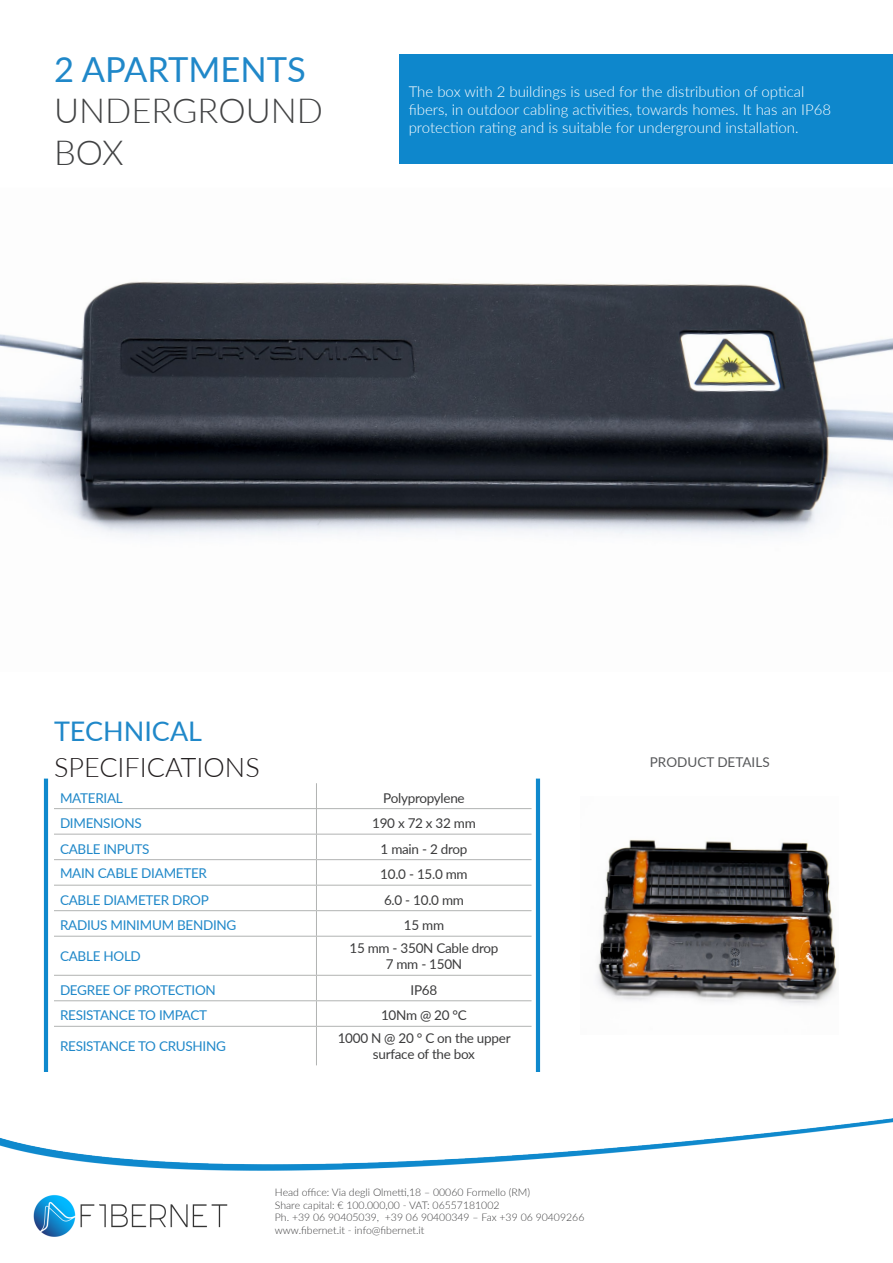
<style>
.page{position:relative;width:893px;height:1263px;background:#fff}
.page>*{position:absolute;margin:0;border:0;box-sizing:border-box;transform-origin:0 0}
.t1{font:300 34.5px/41.4px "Lato";color:#414243}
.t2{font:34.5px "Lato";color:#2088c9}
.t3{font:300 27px "Lato";color:#231f20}
.t4{font:27px "Lato";color:#2088c9}
.t5{font:300 15px/18px "Lato";color:#fff}
.t6{font:13.5px "Lato";letter-spacing:-.02em;color:#2088c9}
.t7{font:13.5px/16.2px "Lato";letter-spacing:-.02em;color:#3c3c3d;text-align:center}
.t8{font:13.5px "Lato";color:#57585a}
.t9{font:300 10.5px "Lato";color:#3e3e3f}
</style>
<div class="page">
<div style="left:399px;top:55px;width:494px;height:109px;background:#0e87cc"></div>
<img style="left:0;top:281px;width:893px;height:255px">
<hr style="left:54px;top:808px;width:263px;height:1px;background:#b1b3b2">
<hr style="left:54px;top:834px;width:262px;height:1px;background:#b1b3b2">
<hr style="left:54px;top:910px;width:262px;height:1px;background:#b1b3b2">
<hr style="left:316px;top:910px;width:215px;height:1px;background:#b1b3b2">
<hr style="left:54px;top:936px;width:262px;height:1px;background:#b1b3b2">
<hr style="left:316px;top:936px;width:215px;height:1px;background:#b1b3b2">
<hr style="left:316px;top:936px;width:1px;height:39px;background:#b1b3b2">
<hr style="left:54px;top:975px;width:262px;height:1px;background:#b1b3b2">
<hr style="left:316px;top:975px;width:215px;height:1px;background:#b1b3b2">
<hr style="left:54px;top:1000px;width:262px;height:1px;background:#b1b3b2">
<hr style="left:316px;top:1000px;width:215px;height:1px;background:#b1b3b2">
<svg style="left:316px;top:976px;width:1px;height:50px"></svg>
<hr style="left:54px;top:1026px;width:262px;height:1px;background:#b1b3b2">
<hr style="left:316px;top:1026px;width:215px;height:1px;background:#b1b3b2">
<hr style="left:316px;top:1027px;width:1px;height:38px;background:#b1b3b2">
<hr style="left:316px;top:808px;width:215px;height:1px;background:#b1b3b2">
<hr style="left:316px;top:834px;width:215px;height:1px;background:#b1b3b2">
<hr style="left:54px;top:859px;width:262px;height:1px;background:#b1b3b2">
<hr style="left:316px;top:859px;width:215px;height:1px;background:#b1b3b2">
<svg style="left:316px;top:783px;width:1px;height:153px"></svg>
<hr style="left:54px;top:885px;width:262px;height:1px;background:#b1b3b2">
<hr style="left:316px;top:885px;width:215px;height:1px;background:#b1b3b2">
<img style="left:535px;top:778px;width:6px;height:294px">
<img style="left:43px;top:778px;width:6px;height:294px">
<img style="left:597px;top:839px;width:240px;height:166px">
<img style="left:0;top:1119px;width:893px;height:118px">
<p class="t2" style="left:54px;top:45px;width:253px">2 APARTMENTS</p>
<p class="t1" style="left:54px;top:89px;width:270px">UNDERGROUND<br>BOX</p>
<p class="t5" style="left:409px;top:82px;width:424px">The box with 2 buildings is used for the distribution of optical fibers, in outdoor cabling activities, towards homes. It has an IP68 protection rating and is suitable for underground installation.</p>
<p class="t4" style="left:54px;top:712px;width:150px">TECHNICAL</p>
<p class="t3" style="left:54px;top:748px;width:207px">SPECIFICATIONS</p>
<p class="t8" style="left:650px;top:753px;width:121px">PRODUCT DETAILS</p>
<p class="t6" style="left:60px;top:788px;width:64px">MATERIAL</p>
<p class="t7" style="left:383px;top:789px;width:83px">Polypropylene</p>
<p class="t6" style="left:60px;top:813px;width:83px">DIMENSIONS</p>
<p class="t7" style="left:372px;top:814px;width:105px">190 x 72 x 32 mm</p>
<p class="t6" style="left:60px;top:839px;width:91px">CABLE INPUTS</p>
<p class="t7" style="left:381px;top:840px;width:88px">1 main - 2 drop</p>
<p class="t6" style="left:60px;top:863px;width:149px">MAIN CABLE DIAMETER</p>
<p class="t7" style="left:380px;top:865px;width:89px">10.0 - 15.0 mm</p>
<p class="t6" style="left:60px;top:890px;width:150px">CABLE DIAMETER DROP</p>
<p class="t7" style="left:384px;top:891px;width:81px">6.0 - 10.0 mm</p>
<p class="t6" style="left:60px;top:916px;width:178px">RADIUS MINIMUM BENDING</p>
<p class="t7" style="left:404px;top:917px;width:42px">15 mm</p>
<p class="t6" style="left:60px;top:946px;width:82px">CABLE HOLD</p>
<p class="t7" style="left:349px;top:939px;width:151px">15 mm - 350N Cable drop</p>
<p class="t7" style="left:386px;top:956px;width:78px">7 mm - 150N</p>
<p class="t6" style="left:60px;top:980px;width:157px">DEGREE OF PROTECTION</p>
<p class="t7" style="left:411px;top:981px;width:28px">IP68</p>
<p class="t6" style="left:60px;top:1006px;width:149px">RESISTANCE TO IMPACT</p>
<p class="t7" style="left:381px;top:1007px;width:87px">10Nm @ 20 °C</p>
<p class="t6" style="left:60px;top:1037px;width:168px">RESISTANCE TO CRUSHING</p>
<p class="t7" style="left:338px;top:1029px;width:174px">1000 N @ 20 ° C on the upper surface of the box</p>
<p class="t9" style="left:275px;top:1185px;width:257px">Head office: Via degli Olmetti,18 – 00060 Formello (RM)</p>
<p class="t9" style="left:275px;top:1198px;width:226px">Share capital: € 100.000,00 - VAT: 06557181002</p>
<p class="t9" style="left:275px;top:1210px;width:311px">Ph. +39 06 90405039, +39 06 90400349 – Fax +39 06 90409266</p>
<p class="t9" style="left:275px;top:1223px;width:151px">www.fibernet.it - info@fibernet.it</p>
</div>
